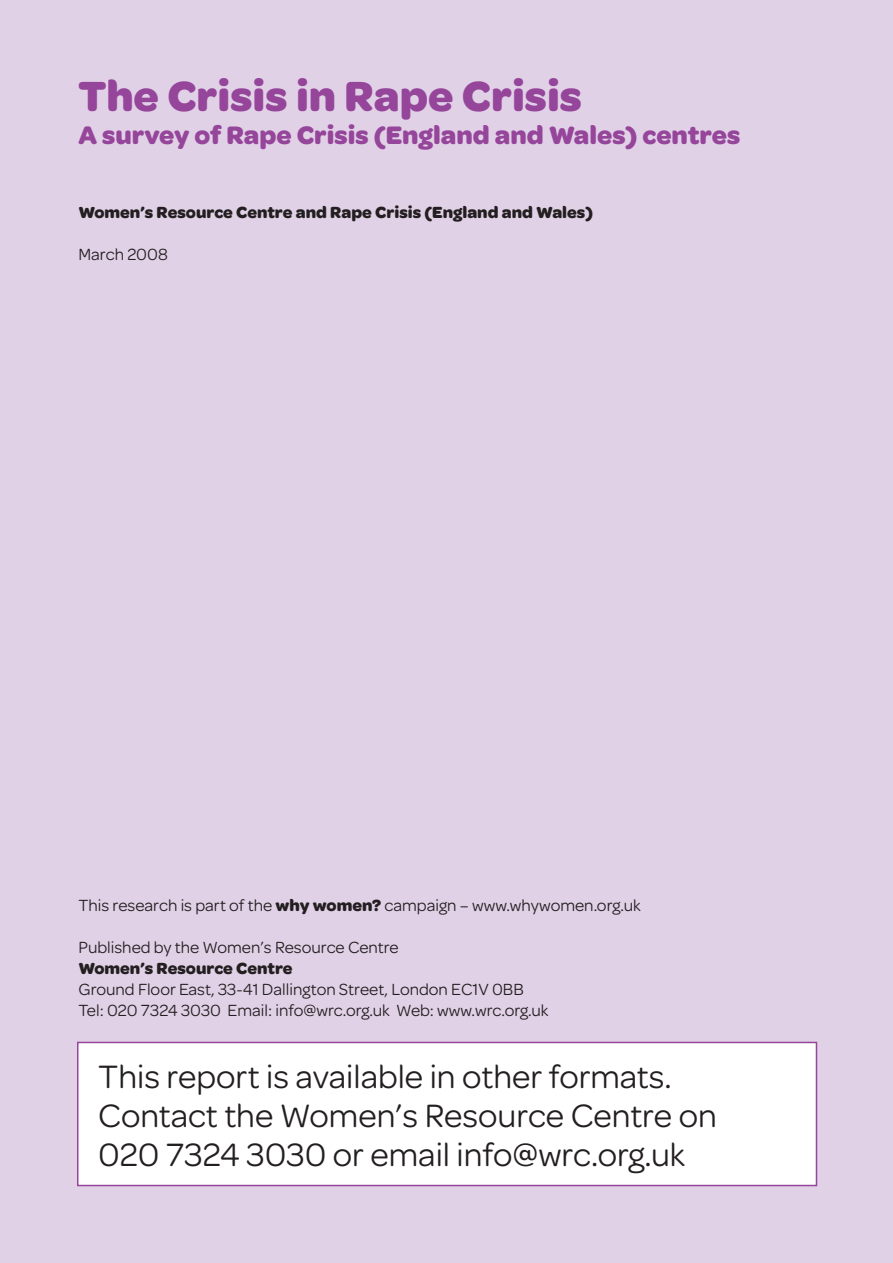
<style>
.page{position:relative;width:893px;height:1263px;background:#fff}
.page>*{position:absolute;margin:0;border:0;box-sizing:border-box;transform-origin:0 0}
.t1{font:700 45px "Omnes";color:#95459a}
.t2{font:34.5px/39px "Omnes";color:#231f20}
.t3{font:700 27px "Omnes";color:#95459a}
.t4{font:17.25px/21px "Omnes";color:#231f20}
.t5{font:700 17.25px "Omnes";color:#231f20}
.s1{font-weight:700}
</style>
<div class="page">
<div style="left:0;top:0;width:892px;height:1263px;background:#e1d1e7"></div>
<div style="left:78px;top:1042px;width:738px;height:144px;background:#fff"></div>
<div style="left:77px;top:1042px;width:740px;height:144px;border:2px solid #95459a"></div>
<h1 class="t1" style="left:78px;top:79px;width:505px">The Crisis in Rape Crisis</h1>
<h3 class="t3" style="left:78px;top:125px;width:663px">A survey of Rape Crisis (England and Wales) centres</h3>
<p class="t5" style="left:78px;top:206px;width:516px">Women’s Resource Centre and Rape Crisis (England and Wales)</p>
<p class="t4" style="left:78px;top:245px;width:91px">March 2008</p>
<p class="t4" style="left:78px;top:897px;width:563px">This research is part of the <span class="s1">why women?</span> campaign – www.whywomen.org.uk</p>
<p class="t4" style="left:78px;top:939px;width:322px">Published by the Women’s Resource Centre</p>
<p class="t5" style="left:78px;top:962px;width:216px">Women’s Resource Centre</p>
<p class="t4" style="left:78px;top:981px;width:471px">Ground Floor East, 33-41 Dallington Street, London EC1V 0BB<br>Tel: 020 7324 3030 Email: info@wrc.org.uk Web: www.wrc.org.uk</p>
<h2 class="t2" style="left:98px;top:1060px;width:620px">This report is available in other formats.<br>Contact the Women’s Resource Centre on<br>020 7324 3030 or email info@wrc.org.uk</h2>
</div>
